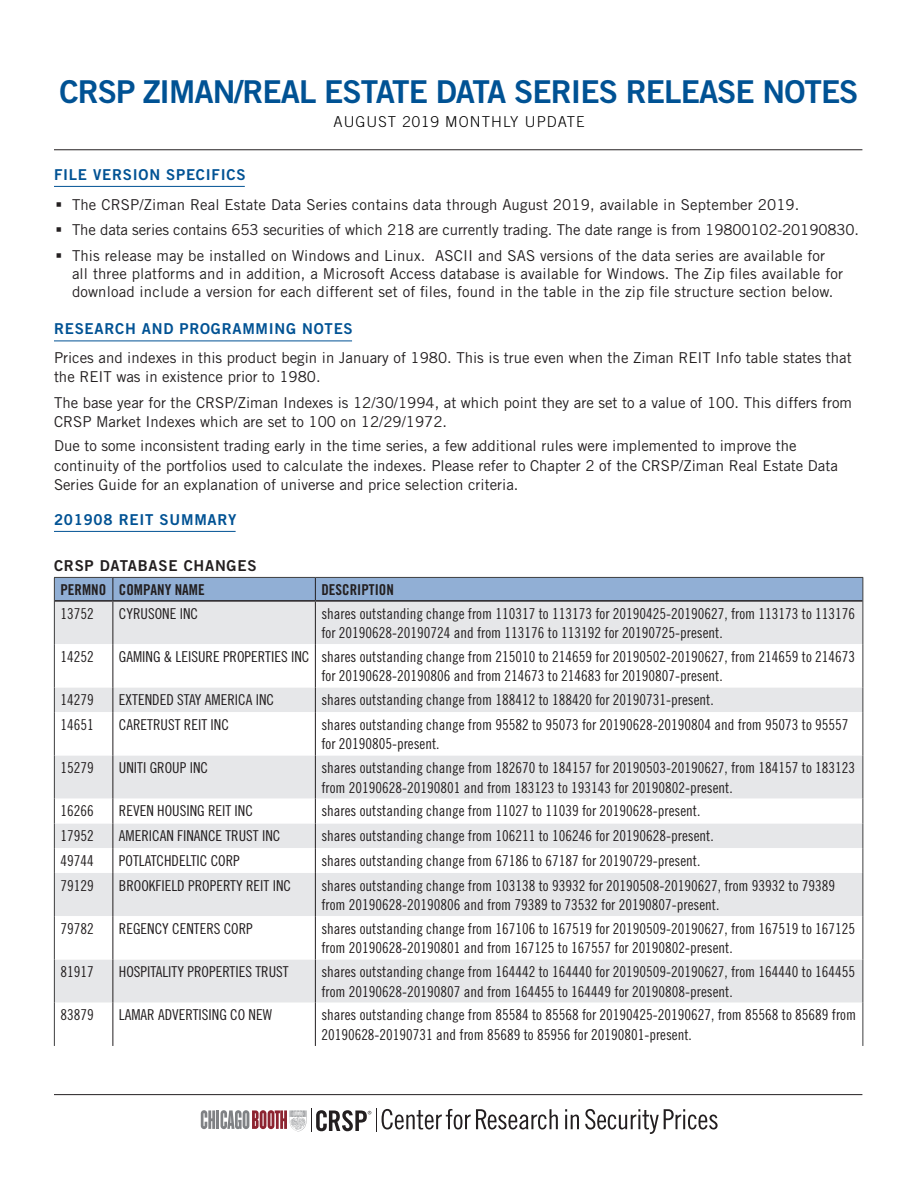
<style>
.page{position:relative;width:918px;height:1188px;background:#fff}
.page>*{position:absolute;margin:0;border:0;box-sizing:border-box;transform-origin:0 0}
.t1{font:31.5px "Trade Gothic Bold Two";letter-spacing:-.03em;color:#005294}
.Table_Content{font:15px/19.5px "Trade Gothic Cond Eighteen";color:#231f20}
.t2{font:15px/19.5px "Trade Gothic";color:#231f20}
.Heading_2{font:15px "Trade Gothic Bold Two";letter-spacing:.05em;color:#005294}
.Table_Header{font:15px "Trade Gothic Bold Cond Twenty";color:#231f20}
.t3{font:300 15px "Trade Gothic";letter-spacing:.07em;color:#000}
.Heading_2-2{font:15px "Trade Gothic Bold Two";letter-spacing:.05em;color:#231f20}
</style>
<div class="page">
<hr style="left:54px;top:149px;width:808px;height:1px;background:#231f20">
<hr style="left:54px;top:186px;width:191px;height:1px;background:#005294">
<hr style="left:54px;top:341px;width:298px;height:1px;background:#005294">
<hr style="left:54px;top:531px;width:182px;height:1px;background:#005294">
<div style="left:55px;top:602px;width:807px;height:42px;background:#e6e7e9"></div>
<svg style="left:55px;top:644px;width:807px;height:402px"></svg>
<hr style="left:54px;top:601px;width:1px;height:43px;background:#3e3e3f">
<hr style="left:862px;top:601px;width:1px;height:43px;background:#3e3e3f">
<hr style="left:54px;top:644px;width:1px;height:43px;background:#3e3e3f">
<hr style="left:862px;top:644px;width:1px;height:43px;background:#3e3e3f">
<svg style="left:54px;top:687px;width:1px;height:25px"></svg>
<svg style="left:862px;top:687px;width:1px;height:25px"></svg>
<hr style="left:54px;top:712px;width:1px;height:43px;background:#3e3e3f">
<hr style="left:862px;top:712px;width:1px;height:43px;background:#3e3e3f">
<hr style="left:54px;top:755px;width:1px;height:44px;background:#3e3e3f">
<hr style="left:862px;top:755px;width:1px;height:44px;background:#3e3e3f">
<svg style="left:54px;top:799px;width:1px;height:74px"></svg>
<svg style="left:862px;top:799px;width:1px;height:74px"></svg>
<hr style="left:54px;top:873px;width:1px;height:43px;background:#3e3e3f">
<hr style="left:862px;top:873px;width:1px;height:43px;background:#3e3e3f">
<hr style="left:54px;top:916px;width:1px;height:43px;background:#3e3e3f">
<hr style="left:862px;top:916px;width:1px;height:43px;background:#3e3e3f">
<hr style="left:54px;top:959px;width:1px;height:44px;background:#3e3e3f">
<hr style="left:862px;top:959px;width:1px;height:44px;background:#3e3e3f">
<hr style="left:54px;top:1003px;width:1px;height:43px;background:#3e3e3f">
<hr style="left:862px;top:1003px;width:1px;height:43px;background:#3e3e3f">
<div style="left:54px;top:577px;width:809px;height:24px;background:#91afd5"></div>
<hr style="left:112px;top:602px;width:1px;height:42px;background:#231f20">
<hr style="left:315px;top:602px;width:1px;height:42px;background:#231f20">
<hr style="left:112px;top:644px;width:1px;height:43px;background:#231f20">
<hr style="left:315px;top:644px;width:1px;height:43px;background:#231f20">
<svg style="left:112px;top:687px;width:1px;height:25px"></svg>
<svg style="left:315px;top:687px;width:1px;height:25px"></svg>
<hr style="left:112px;top:712px;width:1px;height:43px;background:#231f20">
<hr style="left:315px;top:712px;width:1px;height:43px;background:#231f20">
<hr style="left:112px;top:755px;width:1px;height:44px;background:#231f20">
<hr style="left:315px;top:755px;width:1px;height:44px;background:#231f20">
<svg style="left:112px;top:799px;width:1px;height:74px"></svg>
<svg style="left:315px;top:799px;width:1px;height:74px"></svg>
<hr style="left:112px;top:873px;width:1px;height:43px;background:#231f20">
<hr style="left:315px;top:873px;width:1px;height:43px;background:#231f20">
<hr style="left:112px;top:916px;width:1px;height:43px;background:#231f20">
<hr style="left:315px;top:916px;width:1px;height:43px;background:#231f20">
<hr style="left:112px;top:959px;width:1px;height:44px;background:#231f20">
<hr style="left:315px;top:959px;width:1px;height:44px;background:#231f20">
<hr style="left:112px;top:1003px;width:1px;height:43px;background:#231f20">
<hr style="left:315px;top:1003px;width:1px;height:43px;background:#231f20">
<hr style="left:55px;top:600px;width:58px;height:2px;background:#231f20">
<hr style="left:113px;top:600px;width:202px;height:2px;background:#231f20">
<hr style="left:315px;top:600px;width:547px;height:2px;background:#231f20">
<hr style="left:54px;top:1094px;width:808px;height:1px;background:#231f20">
<svg style="left:565px;top:1109px;width:14px;height:20px"></svg>
<svg style="left:585px;top:1109px;width:133px;height:25px"></svg>
<svg style="left:201px;top:1110px;width:14px;height:19px"></svg>
<hr style="left:216px;top:1110px;width:3px;height:19px;background:#808285">
<svg style="left:221px;top:1109px;width:337px;height:23px"></svg>
<h1 class="t1" style="left:59px;top:73px;width:801px">CRSP ZIMAN/REAL ESTATE DATA SERIES RELEASE NOTES</h1>
<p class="t3" style="left:333px;top:112px;width:253px">AUGUST 2019 MONTHLY U PDATE</p>
<p class="Heading_2" style="left:54px;top:165px;width:193px">FILE VERSION SPECIFICS</p>
<p class="t2" style="left:72px;top:194px;width:729px">The CRSP/Ziman Real Estate Data Series contains data through August 2019, available in September 2019.</p>
<p class="t2" style="left:72px;top:220px;width:788px">The data series contains 653 securities of which 218 are currently trading. The date range is from 19800102-20190830.</p>
<p class="t2" style="left:72px;top:246px;width:773px;line-height:18px">This release may be installed on Windows and Linux. ASCII and SAS versions of the data series are available for all three platforms and in addition, a Microsoft Access database is available for Windows. The Zip files available for download include a version for each different set of files, found in the table in the zip file structure section below.</p>
<p class="Heading_2" style="left:54px;top:319px;width:300px">RESEARCH AND PROGRAMMING NOTES</p>
<p class="t2" style="left:54px;top:347px;width:799px">Prices and indexes in this product begin in January of 1980. This is true even when the Ziman REIT Info table states that the REIT was in existence prior to 1980.</p>
<p class="t2" style="left:54px;top:392px;width:800px">The base year for the CRSP/Ziman Indexes is 12/30/1994, at which point they are set to a value of 100. This differs from<br>CRSP Market Indexes which are set to 100 on 12/29/1972.</p>
<p class="t2" style="left:54px;top:436px;width:785px">Due to some inconsistent trading early in the time series, a few additional rules were implemented to improve the continuity of the portfolios used to calculate the indexes. Please refer to Chapter 2 of the CRSP/Ziman Real Estate Data<br>Series Guide for an explanation of universe and price selection criteria.</p>
<p class="Heading_2" style="left:54px;top:510px;width:184px">201908 REIT SUMMARY</p>
<p class="Heading_2-2" style="left:54px;top:556px;width:204px">CRSP DATABASE CHANGES</p>
<p class="Table_Header" style="left:60px;top:580px;width:47px">PERMNO</p>
<p class="Table_Header" style="left:119px;top:580px;width:87px">COMPANY NAME</p>
<p class="Table_Header" style="left:321px;top:580px;width:74px">DESCRIPTION</p>
<p class="Table_Content" style="left:60px;top:603px;width:35px">13752</p>
<p class="Table_Content" style="left:119px;top:603px;width:81px">CYRUSONE INC</p>
<p class="Table_Content" style="left:321px;top:603px;width:535px">shares outstanding change from 110317 to 113173 for 20190425-20190627, from 113173 to 113176 for 20190628-20190724 and from 113176 to 113192 for 20190725-present.</p>
<p class="Table_Content" style="left:60px;top:647px;width:35px">14252</p>
<p class="Table_Content" style="left:119px;top:647px;width:192px">GAMING &amp; LEISURE PROPERTIES INC</p>
<p class="Table_Content" style="left:321px;top:647px;width:535px">shares outstanding change from 215010 to 214659 for 20190502-20190627, from 214659 to 214673 for 20190628-20190806 and from 214673 to 214683 for 20190807-present.</p>
<p class="Table_Content" style="left:60px;top:690px;width:35px">14279</p>
<p class="Table_Content" style="left:119px;top:690px;width:157px">EXTENDED STAY AMERICA INC</p>
<p class="Table_Content" style="left:321px;top:690px;width:394px">shares outstanding change from 188412 to 188420 for 20190731-present.</p>
<p class="Table_Content" style="left:60px;top:715px;width:35px">14651</p>
<p class="Table_Content" style="left:119px;top:715px;width:111px">CARETRUST REIT INC</p>
<p class="Table_Content" style="left:321px;top:715px;width:529px">shares outstanding change from 95582 to 95073 for 20190628-20190804 and from 95073 to 95557 for 20190805-present.</p>
<p class="Table_Content" style="left:60px;top:758px;width:35px">15279</p>
<p class="Table_Content" style="left:119px;top:758px;width:91px">UNITI GROUP INC</p>
<p class="Table_Content" style="left:321px;top:758px;width:535px">shares outstanding change from 182670 to 184157 for 20190503-20190627, from 184157 to 183123 from 20190628-20190801 and from 183123 to 193143 for 20190802-present.</p>
<p class="Table_Content" style="left:60px;top:801px;width:35px">16266</p>
<p class="Table_Content" style="left:119px;top:801px;width:136px">REVEN HOUSING REIT INC</p>
<p class="Table_Content" style="left:321px;top:801px;width:380px">shares outstanding change from 11027 to 11039 for 20190628-present.</p>
<p class="Table_Content" style="left:60px;top:826px;width:35px">17952</p>
<p class="Table_Content" style="left:119px;top:826px;width:163px">AMERICAN FINANCE TRUST INC</p>
<p class="Table_Content" style="left:321px;top:826px;width:394px">shares outstanding change from 106211 to 106246 for 20190628-present.</p>
<p class="Table_Content" style="left:60px;top:851px;width:35px">49744</p>
<p class="Table_Content" style="left:119px;top:851px;width:123px">POTLATCHDELTIC CORP</p>
<p class="Table_Content" style="left:321px;top:851px;width:380px">shares outstanding change from 67186 to 67187 for 20190729-present.</p>
<p class="Table_Content" style="left:60px;top:875px;width:35px">79129</p>
<p class="Table_Content" style="left:119px;top:875px;width:174px">BROOKFIELD PROPERTY REIT INC</p>
<p class="Table_Content" style="left:321px;top:875px;width:515px">shares outstanding change from 103138 to 93932 for 20190508-20190627, from 93932 to 79389 from 20190628-20190806 and from 79389 to 73532 for 20190807-present.</p>
<p class="Table_Content" style="left:60px;top:919px;width:35px">79782</p>
<p class="Table_Content" style="left:119px;top:919px;width:136px">REGENCY CENTERS CORP</p>
<p class="Table_Content" style="left:321px;top:919px;width:535px">shares outstanding change from 167106 to 167519 for 20190509-20190627, from 167519 to 167125 from 20190628-20190801 and from 167125 to 167557 for 20190802-present.</p>
<p class="Table_Content" style="left:60px;top:962px;width:35px">81917</p>
<p class="Table_Content" style="left:119px;top:962px;width:171px">HOSPITALITY PROPERTIES TRUST</p>
<p class="Table_Content" style="left:321px;top:962px;width:535px">shares outstanding change from 164442 to 164440 for 20190509-20190627, from 164440 to 164455 from 20190628-20190807 and from 164455 to 164449 for 20190808-present.</p>
<p class="Table_Content" style="left:60px;top:1005px;width:35px">83879</p>
<p class="Table_Content" style="left:119px;top:1005px;width:154px">LAMAR ADVERTISING CO NEW</p>
<p class="Table_Content" style="left:321px;top:1005px;width:536px">shares outstanding change from 85584 to 85568 for 20190425-20190627, from 85568 to 85689 from<br>20190628-20190731 and from 85689 to 85956 for 20190801-present.</p>
</div>
